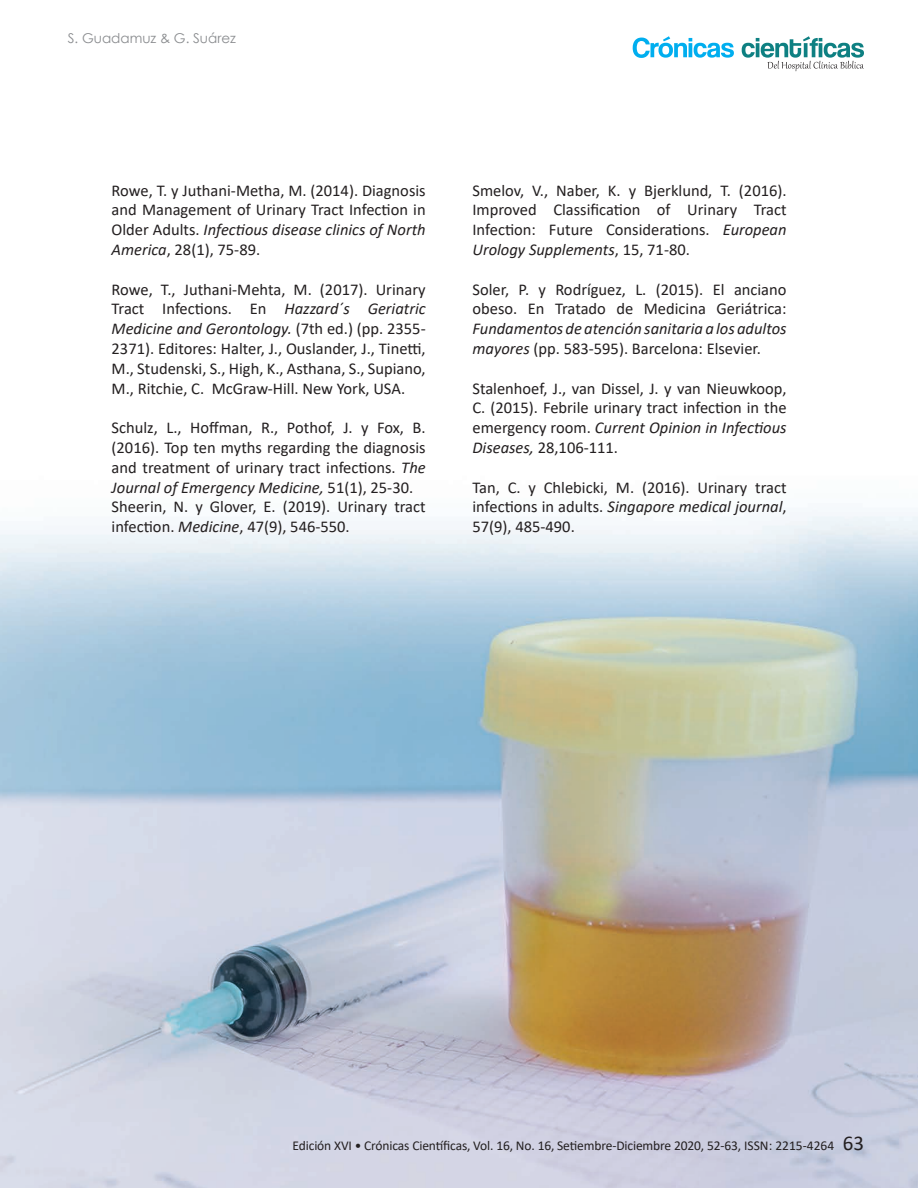
<style>
.page{position:relative;width:918px;height:1188px;background:#fff}
.page>*{position:absolute;margin:0;border:0;box-sizing:border-box;transform-origin:0 0}
.t1{font:16.5px/19.8px "Calibri";color:#231f20;text-align:justify}
.t2{font:13.5px "Calibri";letter-spacing:-.01em;color:#231f20}
.t3{font:13.5px "Century Gothic";color:#8a8c8f}
.s1{font-style:italic}
.s2{font-size:21px}
</style>
<div class="page">
<img style="left:0;top:45px;width:918px;height:1143px">
<svg style="left:633px;top:36px;width:101px;height:22px"></svg>
<svg style="left:742px;top:36px;width:122px;height:35px"></svg>
<p class="t3" style="left:68px;top:29px;width:170px">S. Guadamuz &amp; G. Suárez</p>
<p class="t1" style="left:112px;top:180px;width:316px">Rowe, T. y Juthani-Metha, M. (2014). Diagnosis and Management of Urinary Tract Infection in Older Adults. <span class="s1">Infectious disease clinics of North America</span>, 28(1), 75-89.</p>
<p class="t1" style="left:112px;top:279px;width:316px">Rowe, T., Juthani-Mehta, M. (2017). Urinary Tract Infections. En <span class="s1">Hazzard´s Geriatric Medicine and Gerontology.</span> (7th ed.) (pp. 2355- 2371). Editores: Halter, J., Ouslander, J., Tinetti, M., Studenski, S., High, K., Asthana, S., Supiano, M., Ritchie, C. McGraw-Hill. New York, USA.</p>
<p class="t1" style="left:112px;top:417px;width:316px">Schulz, L., Hoffman, R., Pothof, J. y Fox, B. (2016). Top ten myths regarding the diagnosis and treatment of urinary tract infections. <span class="s1">The Journal of Emergency Medicine,</span> 51(1), 25-30.</p>
<p class="t1" style="left:112px;top:497px;width:316px">Sheerin, N. y Glover, E. (2019). Urinary tract infection. <span class="s1">Medicine</span>, 47(9), 546-550.</p>
<p class="t1" style="left:472px;top:180px;width:316px">Smelov, V., Naber, K. y Bjerklund, T. (2016).<br>Improved Classification of Urinary Tract Infection: Future Considerations. <span class="s1">European Urology Supplements</span>, 15, 71-80.</p>
<p class="t1" style="left:472px;top:279px;width:316px">Soler, P. y Rodríguez, L. (2015). El anciano obeso. En Tratado de Medicina Geriátrica:<br><span class="s1">Fundamentos de atención sanitaria a los adultos mayores</span> (pp. 583-595). Barcelona: Elsevier.</p>
<p class="t1" style="left:472px;top:378px;width:316px">Stalenhoef, J., van Dissel, J. y van Nieuwkoop, C. (2015). Febrile urinary tract infection in the emergency room. <span class="s1">Current Opinion in Infectious Diseases,</span> 28,106-111.</p>
<p class="t1" style="left:472px;top:477px;width:316px">Tan, C. y Chlebicki, M. (2016). Urinary tract infections in adults. <span class="s1">Singapore medical journal</span>, 57(9), 485-490.</p>
<p class="t2" style="left:293px;top:1136px;width:573px">Edición XVI • Crónicas Científicas, Vol. 16, No. 16, Setiembre-Diciembre 2020, 52-63, ISSN: 2215-4264 <span class="s2">63</span></p>
</div>
